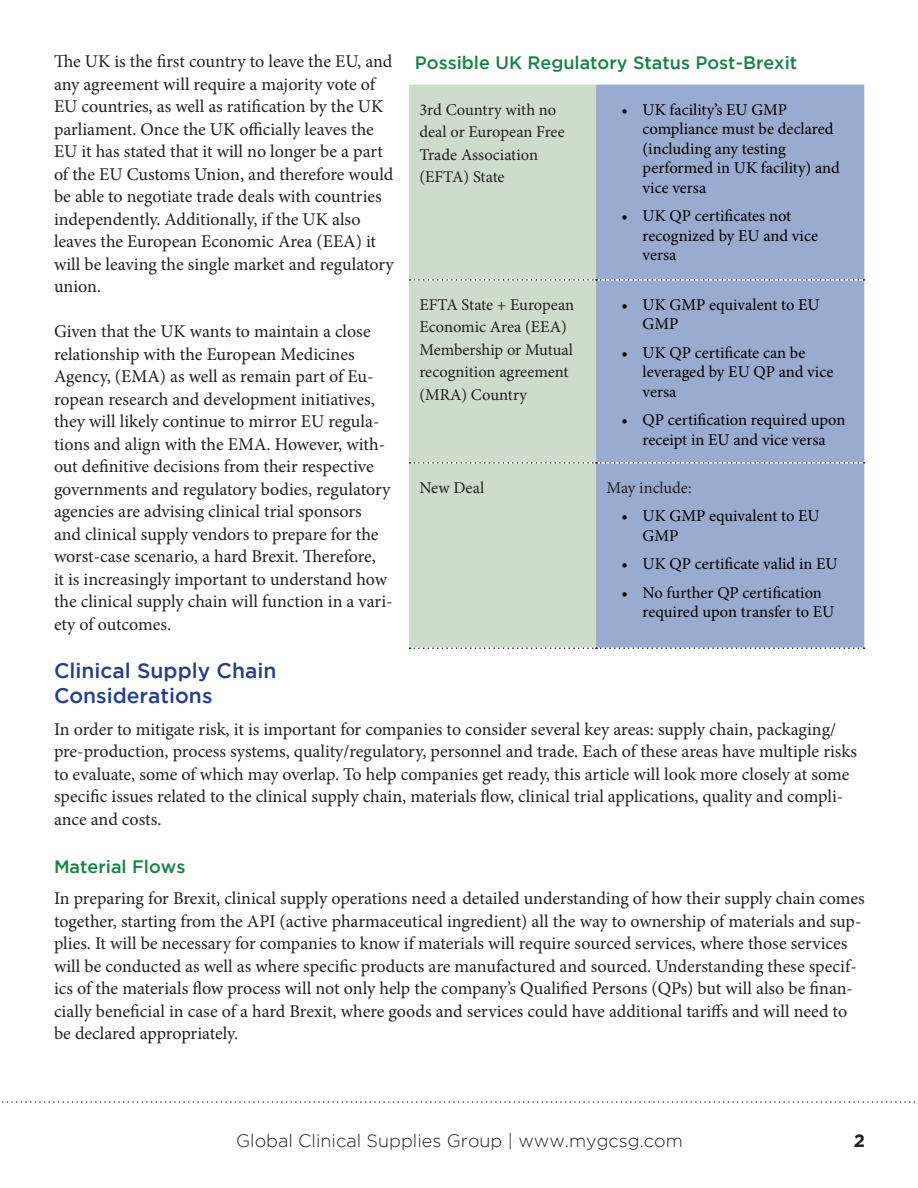
<style>
.page{position:relative;width:918px;height:1188px;background:#fff}
.page>*{position:absolute;margin:0;border:0;box-sizing:border-box;transform-origin:0 0}
.t1{font:500 21px/25.5px "Gotham";color:#253f8e}
.t2{font:18px/22.5px "Minion Pro";color:#231f20}
.t3{font:500 18px "Gotham";color:#158441}
.t4{font:300 18px "Gotham";color:#231f20}
.t5{font:700 18px "Gotham";color:#231f20}
.t6{font:16.5px/19.5px "Minion Pro";color:#000}
.t7{font:16.5px/22.5px "Minion Pro";color:#231f20}
</style>
<div class="page">
<svg style="left:2px;top:1101px;width:914px;height:2px"></svg>
<div style="left:409px;top:85px;width:187px;height:563px;background:#cedccb"></div>
<div style="left:596px;top:85px;width:268px;height:563px;background:#9aabd0"></div>
<svg style="left:410px;top:279px;width:455px;height:2px"></svg>
<svg style="left:410px;top:462px;width:455px;height:2px"></svg>
<svg style="left:410px;top:648px;width:455px;height:1px"></svg>
<p class="t2" style="left:54px;top:50px;width:341px">The UK is the first country to leave the EU, and any agreement will require a majority vote of EU countries, as well as ratification by the UK parliament. Once the UK officially leaves the EU it has stated that it will no longer be a part of the EU Customs Union, and therefore would be able to negotiate trade deals with countries independently. Additionally, if the UK also leaves the European Economic Area (EEA) it will be leaving the single market and regulatory union.</p>
<p class="t2" style="left:54px;top:320px;width:340px">Given that the UK wants to maintain a close relationship with the European Medicines Agency, (EMA) as well as remain part of Eu&shy;ropean research and development initiatives, they will likely continue to mirror EU regula&shy;tions and align with the EMA. However, with&shy;out definitive decisions from their respective governments and regulatory bodies, regulatory agencies are advising clinical trial sponsors and clinical supply vendors to prepare for the worst-case scenario, a hard Brexit. Therefore,<br>it is increasingly important to understand how the clinical supply chain will function in a vari&shy;ety of outcomes.</p>
<p class="t1" style="left:54px;top:659px;width:224px">Clinical Supply Chain<br>Considerations</p>
<p class="t2" style="left:54px;top:718px;width:804px">In order to mitigate risk, it is important for companies to consider several key areas: supply chain, packaging/ pre-production, process systems, quality/regulatory, personnel and trade. Each of these areas have multiple risks to evaluate, some of which may overlap. To help companies get ready, this article will look more closely at some specific issues related to the clinical supply chain, materials flow, clinical trial applications, quality and compli&shy;ance and costs.</p>
<p class="t3" style="left:54px;top:859px;width:133px">Material Flows</p>
<p class="t2" style="left:54px;top:887px;width:812px">In preparing for Brexit, clinical supply operations need a detailed understanding of how their supply chain comes together, starting from the API (active pharmaceutical ingredient) all the way to ownership of materials and sup&shy;plies. It will be necessary for companies to know if materials will require sourced services, where those services will be conducted as well as where specific products are manufactured and sourced. Understanding these specif&shy;ics of the materials flow process will not only help the company’s Qualified Persons (QPs) but will also be finan&shy;cially beneficial in case of a hard Brexit, where goods and services could have additional tariffs and will need to be declared appropriately.</p>
<p class="t3" style="left:415px;top:55px;width:384px">Possible UK Regulatory Status Post-Brexit</p>
<p class="t7" style="left:419px;top:98px;width:147px">3rd Country with no deal or European Free<br>Trade Association (EFTA) State</p>
<p class="t6" style="left:643px;top:100px;width:199px;text-indent:-21px">• UK facility’s EU GMP compliance must be declared (including any testing performed in UK facility) and vice versa</p>
<p class="t6" style="left:643px;top:206px;width:177px;text-indent:-21px">• UK QP certificates not recognized by EU and vice versa</p>
<p class="t7" style="left:419px;top:293px;width:156px">EFTA State + European<br>Economic Area (EEA)<br>Membership or Mutual recognition agreement (MRA) Country</p>
<p class="t6" style="left:643px;top:295px;width:179px;text-indent:-21px">• UK GMP equivalent to EU<br>GMP</p>
<p class="t6" style="left:643px;top:343px;width:192px;text-indent:-21px">• UK QP certificate can be leveraged by EU QP and vice versa</p>
<p class="t6" style="left:622px;top:410px;width:225px;text-align:center">• QP certification required upon receipt in EU and vice versa</p>
<p class="t7" style="left:419px;top:476px;width:66px">New Deal</p>
<p class="t7" style="left:607px;top:476px;width:87px">May include:</p>
<p class="t6" style="left:643px;top:506px;width:179px;text-indent:-21px">• UK GMP equivalent to EU<br>GMP</p>
<p class="t6" style="left:622px;top:554px;width:218px">• UK QP certificate valid in EU</p>
<p class="t6" style="left:643px;top:583px;width:193px;text-indent:-21px">• No further QP certification required upon transfer to EU</p>
<p class="t4" style="left:236px;top:1134px;width:448px">Global Clinical Supplies Group | www.mygcsg.com</p>
<p class="t5" style="left:854px;top:1133px;width:13px">2</p>
</div>
